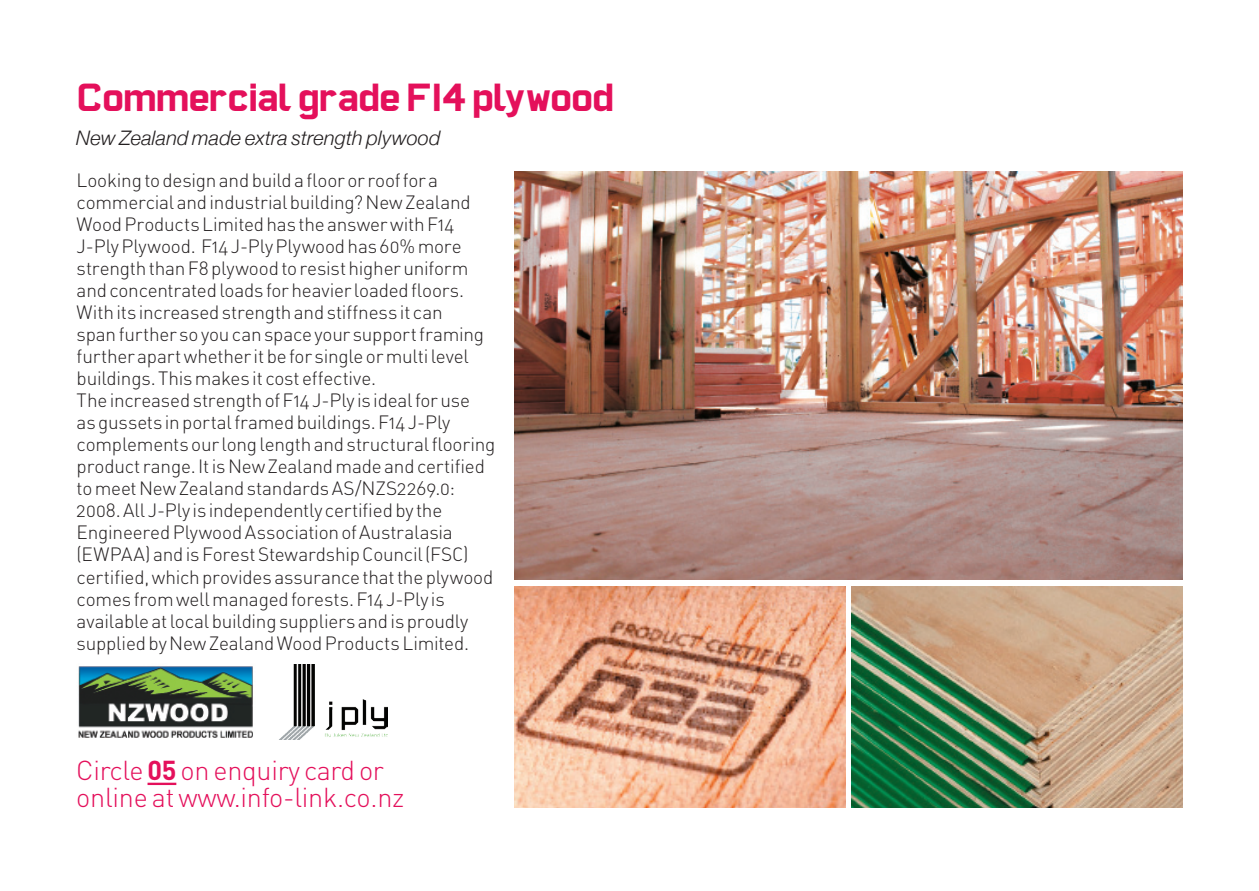
<style>
.page{position:relative;width:1259px;height:891px;background:#fff}
.page>*{position:absolute;margin:0;border:0;box-sizing:border-box;transform-origin:0 0}
.il_headline{font:700 36px "AF Carplates";letter-spacing:-.04em;color:#e4105b;scale:1.1 1}
.il_text_info{font:300 27px/27px "DIN";letter-spacing:-.01em;color:#e4105b}
.il_intro{font:italic 300 20px "Helvetica Neue";letter-spacing:.005em;color:#231f20}
.il_body{font:19px/22px "DIN Light Alternate";letter-spacing:-.01em;color:#231f20}
.s1{font-weight:700}
</style>
<div class="page">
<img style="left:515px;top:172px;width:667px;height:407px">
<hr style="left:147px;top:782px;width:29px;height:2px;background:#e4105b">
<img style="left:515px;top:586px;width:330px;height:220px">
<img style="left:852px;top:586px;width:330px;height:220px">
<img style="left:78px;top:666px;width:175px;height:72px">
<img style="left:280px;top:664px;width:107px;height:75px">
<p class="il_headline" style="left:76px;top:73px;width:491px">Commercial grade F14 plywood</p>
<p class="il_intro" style="left:76px;top:126px;width:366px">New Zealand made extra strength plywood</p>
<p class="il_body" style="left:77px;top:169px;width:396px">Looking to design and build a floor or roof for a commercial and industrial building? New Zealand Wood Products Limited has the answer with F14<br>J-Ply Plywood. F14 J-Ply Plywood has 60% more strength than F8 plywood to resist higher uniform and concentrated loads for heavier loaded floors.</p>
<p class="il_body" style="left:77px;top:301px;width:409px">With its increased strength and stiffness it can span further so you can space your support framing further apart whether it be for single or multi level buildings. This makes it cost effective.</p>
<p class="il_body" style="left:77px;top:389px;width:420px">The increased strength of F14 J-Ply is ideal for use<br>as gussets in portal framed buildings. F14 J-Ply complements our long length and structural flooring product range. It is New Zealand made and certified to meet New Zealand standards AS/NZS2269.0:<br>2008. All J-Ply is independently certified by the Engineered Plywood Association of Australasia (EWPAA) and is Forest Stewardship Council (FSC) certified, which provides assurance that the plywood comes from well managed forests. F14 J-Ply is available at local building suppliers and is proudly supplied by New Zealand Wood Products Limited.</p>
<p class="il_text_info" style="left:76px;top:756px;width:329px">Circle <span class="s1">05</span> on enquiry card or online at www.info-link.co.nz</p>
</div>
